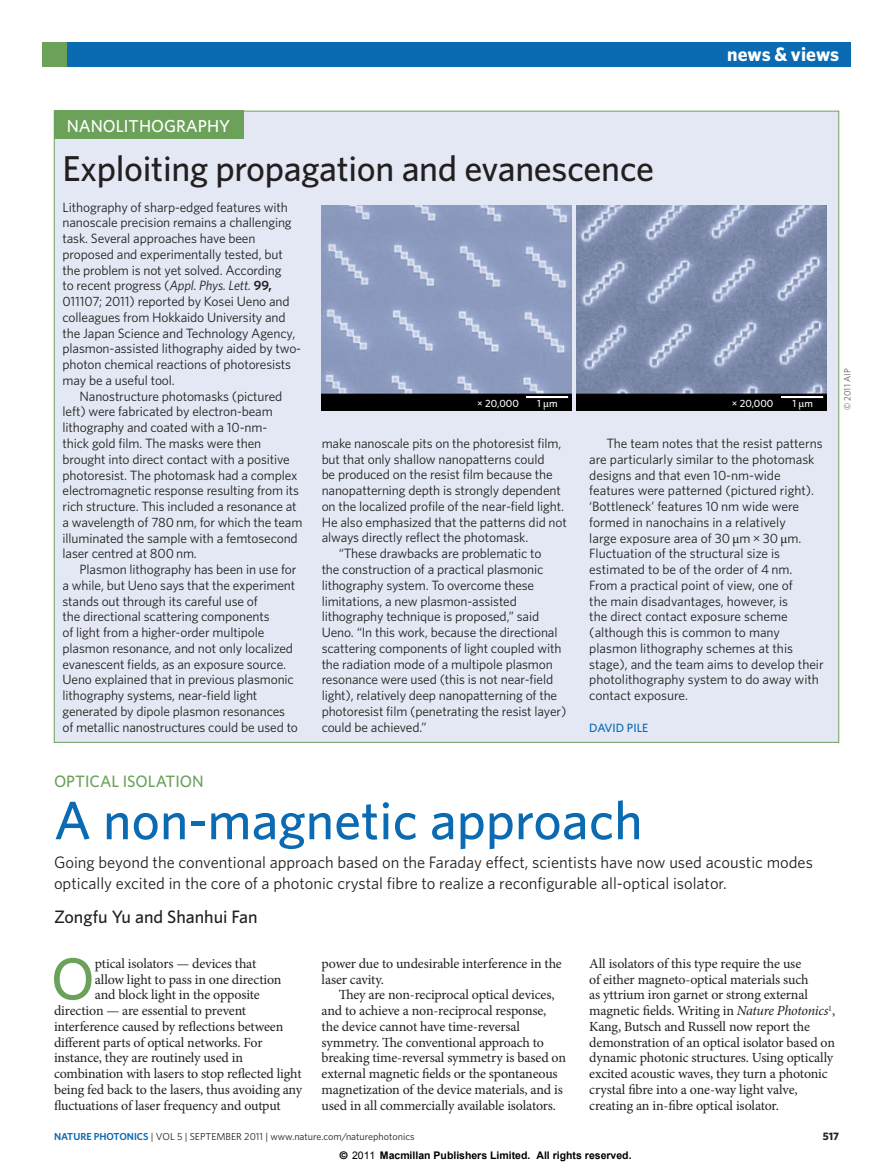
<style>
.page{position:relative;width:893px;height:1174px;background:#fff}
.page>*{position:absolute;margin:0;border:0;box-sizing:border-box;transform-origin:0 0}
.t1{font:500 59.1px "Whitney";color:#6ca15a}
.t2{font:500 54px "Whitney";color:#0a6ab2}
.t3{font:500 36px "Whitney";letter-spacing:-.01em;color:#231f20}
.t4{font:700 19.5px "Whitney";color:#fff}
.t5{font:500 18px "Whitney";color:#231f20}
.t6{font:500 17.25px "Whitney";color:#fff}
.t7{font:16.5px/21px "Whitney";color:#231f20}
.t8{font:500 16.5px "Whitney";color:#6ca15a}
.t9{font:13.95px/15.8px "Minion Pro";letter-spacing:-.01em;color:#231f20}
.t10{font:13.5px/15.8px "Whitney";letter-spacing:-.01em;color:#231f20}
.t11{font:500 12px "Whitney";color:#0a6ab2}
.t12{font:700 10.8px "Whitney";color:#231f20}
.t13{font:700 10.5px "Arial";color:#000}
.t14{font:10.5px "Whitney Medium 2";color:#fff}
.t15{font:10.2px "Whitney";color:#231f20}
.t16{font:300 9px "Whitney";color:#231f20}
.s1{font-style:italic}
.s2{font-weight:600}
.s3{font-family:"Minion Pro";font-weight:500;font-size:11.25px}
.s4{font-family:"Minion Pro"}
.s5{font-weight:600;color:#0a6ab2}
.s6{font-family:"Helvetica"}
.s7{font-weight:400}
</style>
<div class="page">
<div style="left:43px;top:43px;width:807px;height:24px;background:#0a6ab2"></div>
<div style="left:43px;top:43px;width:24px;height:24px;background:#6ca15a"></div>
<div style="left:54px;top:111px;width:785px;height:631px;background:#e3e8f4;border:1px solid #6ca15a"></div>
<div style="left:54px;top:111px;width:190px;height:28px;background:#6ca15a"></div>
<img style="left:322px;top:206px;width:249px;height:205px">
<img style="left:577px;top:206px;width:249px;height:205px">
<hr style="left:527px;top:396px;width:41px;height:2px;background:#fff">
<hr style="left:781px;top:396px;width:42px;height:2px;background:#fff">
<p class="t6" style="left:67px;top:114px;width:162px">Nanolithography</p>
<h3 class="t3" style="left:63px;top:145px;width:593px">Exploiting propagation and evanescence</h3>
<h3 class="t4" style="left:727px;top:41px;width:114px">news &amp; views</h3>
<p class="t10" style="left:63px;top:199px;width:240px">Lithography of sharp-edged features with nanoscale precision remains a challenging task. Several approaches have been proposed and experimentally tested, but the problem is not yet solved. According<br>to recent progress (<span class="s1">Appl. Phys. Lett.</span> <span class="s2">99, </span>011107; 2011) reported by Kosei Ueno and colleagues from Hokkaido University and the Japan Science and Technology Agency, plasmon-assisted lithography aided by two&shy;photon chemical reactions of photoresists may be a useful tool.</p>
<p class="t10" style="left:63px;top:388px;width:241px;text-indent:17px">Nanostructure photomasks (pictured left) were fabricated by electron-beam lithography and coated with a 10-nm-<br>thick gold film. The masks were then brought into direct contact with a positive photoresist. The photomask had a complex electromagnetic response resulting from its rich structure. This included a resonance at a wavelength of 780 nm, for which the team illuminated the sample with a femtosecond laser centred at 800 nm.</p>
<p class="t10" style="left:63px;top:561px;width:237px;text-indent:17px">Plasmon lithography has been in use for a while, but Ueno says that the experiment stands out through its careful use of<br>the directional scattering components<br>of light from a higher-order multipole plasmon resonance, and not only localized evanescent fields, as an exposure source.<br>Ueno explained that in previous plasmonic lithography systems, near-field light generated by dipole plasmon resonances of metallic nanostructures could be used to</p>
<p class="t14" style="left:477px;top:396px;width:43px">× 20,000</p>
<p class="t14" style="left:537px;top:396px;width:22px">1 <span class="s3">µ</span>m</p>
<p class="t14" style="left:792px;top:396px;width:22px">1<span class="s3">µ</span>m</p>
<p class="t14" style="left:732px;top:396px;width:43px">× 20,000</p>
<p class="t10" style="left:322px;top:435px;width:241px">make nanoscale pits on the photoresist film,</p>
<p class="t10" style="left:322px;top:451px;width:224px">but that only shallow nanopatterns could</p>
<p class="t10" style="left:322px;top:466px;width:233px">be produced on the resist film because the</p>
<p class="t10" style="left:322px;top:482px;width:241px">nanopatterning depth is strongly dependent</p>
<p class="t10" style="left:322px;top:498px;width:244px">on the localized profile of the near-field light.</p>
<p class="t10" style="left:322px;top:514px;width:247px">He also emphasized that the patterns did not</p>
<p class="t10" style="left:322px;top:529px;width:208px">always directly reflect the photomask.</p>
<p class="t10" style="left:339px;top:545px;width:204px">“These drawbacks are problematic to</p>
<p class="t10" style="left:322px;top:561px;width:223px">the construction of a practical plasmonic</p>
<p class="t10" style="left:322px;top:577px;width:214px">lithography system. To overcome these</p>
<p class="t10" style="left:322px;top:592px;width:197px">limitations, a new plasmon-assisted</p>
<p class="t10" style="left:322px;top:608px;width:219px">lithography technique is proposed,” said</p>
<p class="t10" style="left:322px;top:624px;width:237px">Ueno. “In this work, because the directional</p>
<p class="t10" style="left:322px;top:640px;width:241px">scattering components of light coupled with</p>
<p class="t10" style="left:322px;top:655px;width:233px">the radiation mode of a multipole plasmon</p>
<p class="t10" style="left:322px;top:671px;width:233px">resonance were used (this is not near-field</p>
<p class="t10" style="left:322px;top:687px;width:237px">light), relatively deep nanopatterning of the</p>
<p class="t10" style="left:322px;top:703px;width:246px">photoresist film (penetrating the resist layer)</p>
<p class="t10" style="left:322px;top:718px;width:107px">could be achieved.”</p>
<p class="t10" style="left:589px;top:435px;width:236px;text-indent:17px">The team notes that the resist patterns are particularly similar to the photomask designs and that even 10-nm-wide features were patterned (pictured right). ‘Bottleneck’ features 10 nm wide were formed in nanochains in a relatively<br>large exposure area of 30 <span class="s4">μ</span>m × 30 <span class="s4">μ</span>m.<br>Fluctuation of the structural size is estimated to be of the order of 4 nm.<br>From a practical point of view, one of<br>the main disadvantages, however, is<br>the direct contact exposure scheme (although this is common to many plasmon lithography schemes at this stage), and the team aims to develop their photolithography system to do away with contact exposure.</p>
<p class="t11" style="left:589px;top:719px;width:60px">David Pile</p>
<p class="t16" style="left:841px;top:410px;width:43px;rotate:-90deg">© 2011 AIP</p>
<p class="t8" style="left:54px;top:770px;width:138px">Optical isolation</p>
<h2 class="t2" style="left:54px;top:784px;width:590px">A non-magnetic approach</h2>
<p class="t7" style="left:54px;top:851px;width:760px">Going beyond the conventional approach based on the Faraday effect, scientists have now used acoustic modes optically excited in the core of a photonic crystal fibre to realize a reconfigurable all-optical isolator.</p>
<h3 class="t5" style="left:54px;top:905px;width:205px">Zongfu Yu and Shanhui Fan</h3>
<h1 class="t1" style="left:51px;top:939px;width:46px">O</h1>
<p class="t9" style="left:95px;top:955px;width:163px">ptical isolators — devices that</p>
<p class="t9" style="left:95px;top:971px;width:188px">allow light to pass in one direction</p>
<p class="t9" style="left:95px;top:987px;width:166px">and block light in the opposite</p>
<p class="t9" style="left:54px;top:1002px;width:194px">direction — are essential to prevent</p>
<p class="t9" style="left:54px;top:1018px;width:231px">interference caused by reflections between</p>
<p class="t9" style="left:54px;top:1034px;width:210px">different parts of optical networks. For</p>
<p class="t9" style="left:54px;top:1050px;width:191px">instance, they are routinely used in</p>
<p class="t9" style="left:54px;top:1065px;width:249px">combination with lasers to stop reflected light</p>
<p class="t9" style="left:54px;top:1081px;width:250px">being fed back to the lasers, thus avoiding any</p>
<p class="t9" style="left:54px;top:1097px;width:228px">fluctuations of laser frequency and output</p>
<p class="t9" style="left:322px;top:955px;width:242px">power due to undesirable interference in the laser cavity.</p>
<p class="t9" style="left:322px;top:987px;width:246px;text-indent:17px">They are non-reciprocal optical devices, and to achieve a non-reciprocal response, the device cannot have time-reversal symmetry. The conventional approach to breaking time-reversal symmetry is based on external magnetic fields or the spontaneous magnetization of the device materials, and is used in all commercially available isolators.</p>
<p class="t9" style="left:589px;top:955px;width:247px">All isolators of this type require the use<br>of either magneto-optical materials such<br>as yttrium iron garnet or strong external magnetic fields. Writing in <span class="s1">Nature Photonics</span><sup>1</sup>, Kang, Butsch and Russell now report the demonstration of an optical isolator based on dynamic photonic structures. Using optically excited acoustic waves, they turn a photonic crystal fibre into a one-way light valve, creating an in-fibre optical isolator.</p>
<p class="t15" style="left:54px;top:1129px;width:362px"><span class="s5">NATURE PHOTONICS</span> | VOL 5 | SEPTEMBER 2011 | www.nature.com/naturephotonics</p>
<p class="t12" style="left:823px;top:1129px;width:18px">517</p>
<p class="t13" style="left:340px;top:1148px;width:293px"><span class="s6">©</span> <span class="s7">2011</span> Macmillan Publishers Limited. All rights reserved.</p>
</div>
